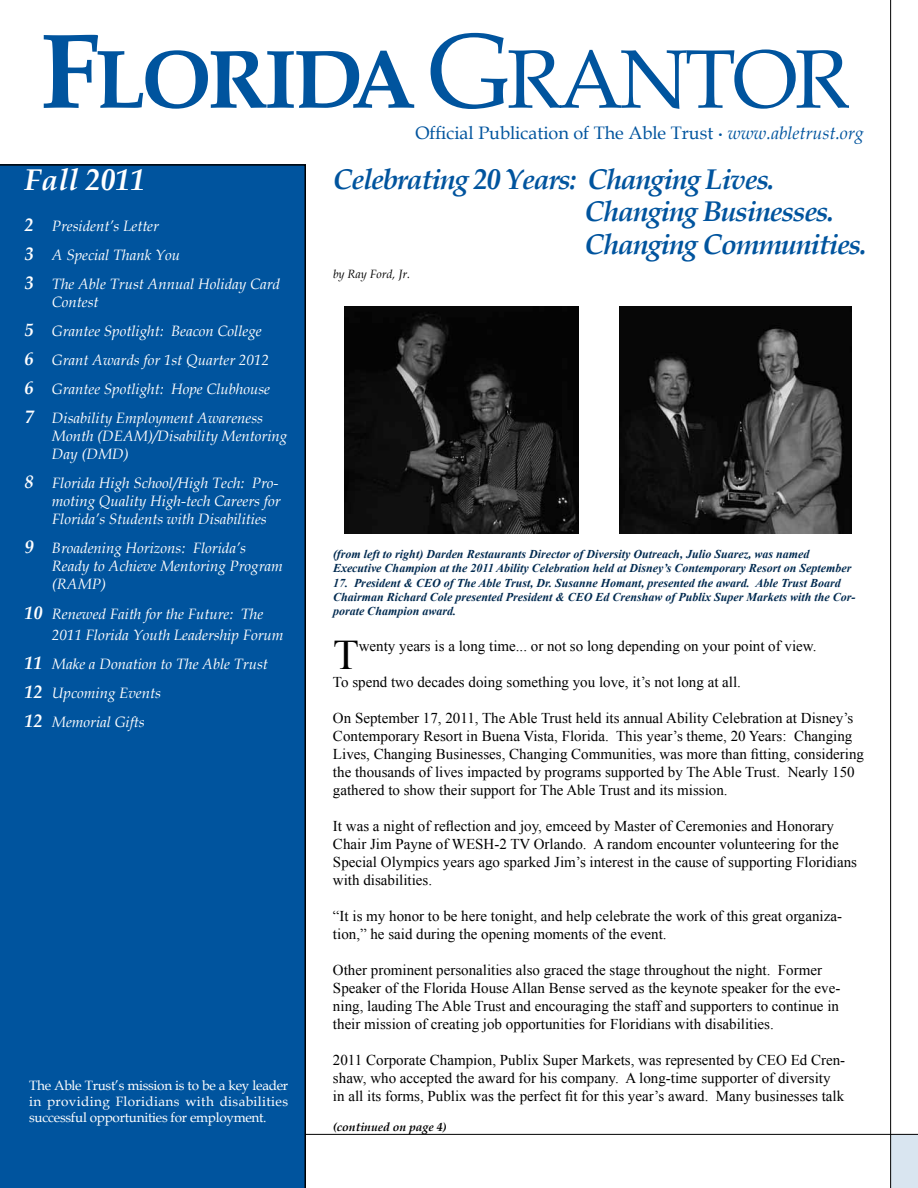
<style>
.page{position:relative;width:918px;height:1188px;background:#fff}
.page>*{position:absolute;margin:0;border:0;box-sizing:border-box;transform-origin:0 0}
.t1{font:700 82.8px "Book Antiqua";letter-spacing:-.04em;color:#00549e}
.t2{font:42.15px "Times New Roman";color:#000}
.t3{font:italic 700 30px "Book Antiqua";color:#fff}
.t4{font:italic 700 28.5px/32.4px "Book Antiqua";letter-spacing:-.04em;color:#00549e}
.t5{font:18px "Book Antiqua";color:#00549e}
.t6{font:15px/18px "Times New Roman";color:#000}
.t7{font:italic 15px/29.1px "Book Antiqua";color:#fff}
.t8{font:13.5px/16.2px "Book Antiqua";letter-spacing:-.02em;color:#fff;text-align:justify}
.t9{font:italic 700 12px/14.4px "Times New Roman";color:#002a50}
.t10{font:italic 700 12px "Book Antiqua";color:#000}
.t11{font:italic 12px "Book Antiqua";color:#000}
.s1{font-size:106.5px}
.s2{font-weight:400;font-size:106.5px}
.s3{font-weight:400}
.s4{font-size:9px}
.s5{font-style:italic}
.s6{font-weight:700;font-size:18px}
</style>
<div class="page">
<div style="left:891px;top:1134px;width:27px;height:54px;background:#d9e5f0"></div>
<hr style="left:0;top:1134px;width:918px;height:1px;background:#000">
<hr style="left:890px;top:0;width:1px;height:1188px;background:#000">
<div style="left:0;top:164px;width:306px;height:1024px;background:#00549e"></div>
<img style="left:345px;top:306px;width:233px;height:227px">
<img style="left:620px;top:306px;width:232px;height:227px">
<h1 class="t1" style="left:40px;top:23px;width:808px"><span class="s1">F</span>LORIDA <span class="s2">G</span><span class="s3">ranTOR</span></h1>
<p class="t5" style="left:415px;top:121px;width:450px">Official Publication of The Able Trust <span class="s4">•</span> <span class="s5">www.abletrust.org</span></p>
<h3 class="t3" style="left:25px;top:159px;width:122px">Fall 2011</h3>
<h3 class="t4" style="left:585px;top:163px;width:284px;text-indent:-252px">Celebrating 20 Years: Changing Lives.<br>Changing Businesses.<br>Changing Communities.</h3>
<p class="t7" style="left:25px;top:211px;width:257px"><span class="s6">2</span> President’s Letter<br><span class="s6">3</span> A Special Thank You<br><span class="s6">3</span> The Able Trust Annual Holiday Card</p>
<p class="t7" style="left:25px;top:287px;width:247px;text-indent:27px">Contest<br><span class="s6">5</span> Grantee Spotlight: Beacon College<br><span class="s6">6</span> Grant Awards for 1st Quarter 2012<br><span class="s6">6</span> Grantee Spotlight: Hope Clubhouse<br><span class="s6">7</span> Disability Employment Awareness</p>
<p class="t7" style="left:52px;top:427px;width:237px;line-height:18px">Month (DEAM)/Disability Mentoring<br>Day (DMD)</p>
<p class="t7" style="left:52px;top:474px;width:230px;line-height:18px;text-indent:-27px"><span class="s6">8</span> Florida High School/High Tech: Pro&shy;moting Quality High-tech Careers for<br>Florida’s Students with Disabilities</p>
<p class="t7" style="left:52px;top:539px;width:233px;line-height:18px;text-indent:-27px"><span class="s6">9</span> Broadening Horizons: Florida’s<br>Ready to Achieve Mentoring Program (RAMP)</p>
<p class="t7" style="left:52px;top:602px;width:233px;line-height:21.6px;text-indent:-27px"><span class="s6">10</span> Renewed Faith for the Future: The<br>2011 Florida Youth Leadership Forum</p>
<p class="t7" style="left:25px;top:649px;width:245px"><span class="s6">11</span> Make a Donation to The Able Trust<br><span class="s6">12</span> Upcoming Events<br><span class="s6">12</span> Memorial Gifts</p>
<p class="t11" style="left:333px;top:266px;width:79px">by Ray Ford, Jr.</p>
<p class="t9" style="left:333px;top:546px;width:520px">(from left to right) Darden Restaurants Director of Diversity Outreach, Julio Suarez, was named<br>Executive Champion at the 2011 Ability Celebration held at Disney’s Contemporary Resort on September</p>
<p class="t9" style="left:333px;top:575px;width:524px">17. President &amp; CEO of The Able Trust, Dr. Susanne Homant, presented the award. Able Trust Board<br>Chairman Richard Cole presented President &amp; CEO Ed Crenshaw of Publix Super Markets with the Cor&shy;porate Champion award.</p>
<h2 class="t2" style="left:333px;top:626px;width:27px">T</h2>
<p class="t6" style="left:359px;top:637px;width:459px">wenty years is a long time... or not so long depending on your point of view.</p>
<p class="t6" style="left:333px;top:673px;width:410px">To spend two decades doing something you love, it’s not long at all.</p>
<p class="t6" style="left:333px;top:709px;width:533px">On September 17, 2011, The Able Trust held its annual Ability Celebration at Disney’s Contemporary Resort in Buena Vista, Florida. This year’s theme, 20 Years: Changing Lives, Changing Businesses, Changing Communities, was more than fitting, considering the thousands of lives impacted by programs supported by The Able Trust. Nearly 150 gathered to show their support for The Able Trust and its mission.</p>
<p class="t6" style="left:333px;top:817px;width:526px">It was a night of reflection and joy, emceed by Master of Ceremonies and Honorary Chair Jim Payne of WESH-2 TV Orlando. A random encounter volunteering for the Special Olympics years ago sparked Jim’s interest in the cause of supporting Floridians with disabilities.</p>
<p class="t6" style="left:333px;top:907px;width:511px">“It is my honor to be here tonight, and help celebrate the work of this great organiza&shy;tion,” he said during the opening moments of the event.</p>
<p class="t6" style="left:333px;top:961px;width:509px">Other prominent personalities also graced the stage throughout the night. Former Speaker of the Florida House Allan Bense served as the keynote speaker for the eve&shy;ning, lauding The Able Trust and encouraging the staff and supporters to continue in their mission of creating job opportunities for Floridians with disabilities.</p>
<p class="t6" style="left:333px;top:1051px;width:514px">2011 Corporate Champion, Publix Super Markets, was represented by CEO Ed Cren&shy;shaw, who accepted the award for his company. A long-time supporter of diversity in all its forms, Publix was the perfect fit for this year’s award. Many businesses talk</p>
<p class="t10" style="left:333px;top:1118px;width:115px">(continued on page 4)</p>
<p class="t8" style="left:29px;top:1077px;width:261px">The Able Trust’s mission is to be a key leader in providing Floridians with disabilities successful opportunities for employment.</p>
</div>
